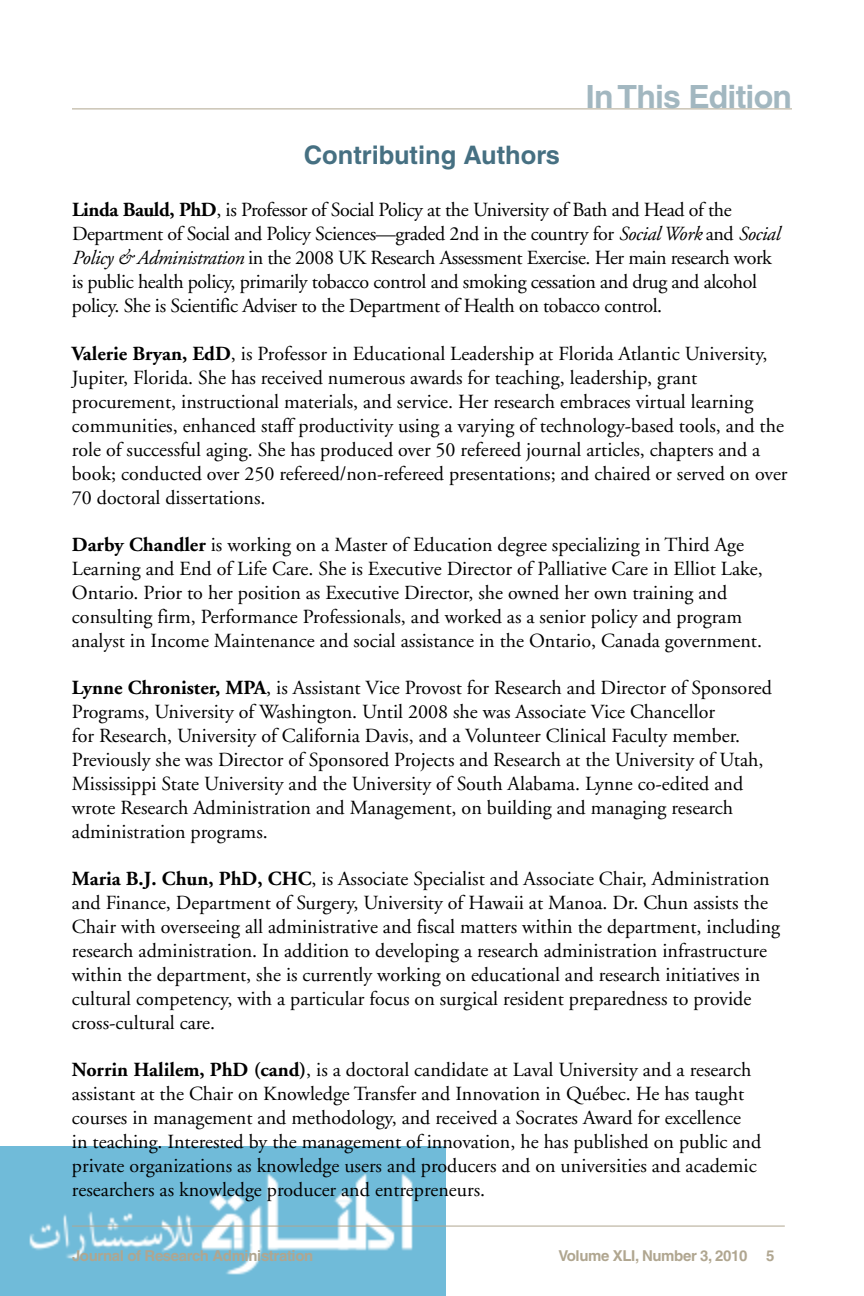
<style>
.page{position:relative;width:864px;height:1296px;background:#fff}
.page>*{position:absolute;margin:0;border:0;box-sizing:border-box;transform-origin:0 0}
.t1{font:700 32px "Helvetica";letter-spacing:-.025em;color:#a2b7c0}
.t2{font:700 25.6px "Helvetica";color:#467082}
.t3{font:20px/24px "Adobe Garamond";color:#000}
.t4{font:20px/24px "Adobe Garamond";letter-spacing:-.02em;color:#000}
.t5{font:700 15px "Helvetica";letter-spacing:-.025em;color:#b0a690}
.s1{font-weight:700}
.s2{font-style:italic}
</style>
<div class="page">
<img style="left:0;top:1146px;width:446px;height:150px">
<hr style="left:72px;top:1226px;width:713px;height:1px;background:#b0a690">
<hr style="left:72px;top:108px;width:720px;height:1px;background:#b0a690">
<h1 class="t1" style="left:586px;top:78px;width:208px">In This Edition</h1>
<p class="t2" style="left:304px;top:139px;width:258px">Contributing Authors</p>
<p class="t4" style="left:72px;top:199px;width:709px"><span class="s1">Linda Bauld, PhD</span>, is Professor of Social Policy at the University of Bath and Head of the Department of Social and Policy Sciences—graded 2nd in the country for <span class="s2">Social Work</span> and <span class="s2">Social Policy &amp; Administration</span> in the 2008 UK Research Assessment Exercise. Her main research work is public health policy, primarily tobacco control and smoking cessation and drug and alcohol policy. She is Scientific Adviser to the Department of Health on tobacco control.</p>
<p class="t3" style="left:72px;top:342px;width:717px"><span class="s1">Valerie Bryan, EdD</span>, is Professor in Educational Leadership at Florida Atlantic University, Jupiter, Florida. She has received numerous awards for teaching, leadership, grant procurement, instructional materials, and service. Her research embraces virtual learning communities, enhanced staff productivity using a varying of technology-based tools, and the role of successful aging. She has produced over 50 refereed journal articles, chapters and a book; conducted over 250 refereed/non-refereed presentations; and chaired or served on over 70 doctoral dissertations.</p>
<p class="t3" style="left:72px;top:533px;width:692px"><span class="s1">Darby Chandler</span> is working on a Master of Education degree specializing in Third Age Learning and End of Life Care. She is Executive Director of Palliative Care in Elliot Lake, Ontario. Prior to her position as Executive Director, she owned her own training and consulting firm, Performance Professionals, and worked as a senior policy and program analyst in Income Maintenance and social assistance in the Ontario, Canada government.</p>
<p class="t3" style="left:72px;top:676px;width:701px"><span class="s1">Lynne Chronister, MPA</span>, is Assistant Vice Provost for Research and Director of Sponsored Programs, University of Washington. Until 2008 she was Associate Vice Chancellor<br>for Research, University of California Davis, and a Volunteer Clinical Faculty member.<br>Previously she was Director of Sponsored Projects and Research at the University of Utah, Mississippi State University and the University of South Alabama. Lynne co-edited and wrote Research Administration and Management, on building and managing research administration programs.</p>
<p class="t3" style="left:72px;top:867px;width:710px"><span class="s1">Maria B.J. Chun, PhD, CHC</span>, is Associate Specialist and Associate Chair, Administration and Finance, Department of Surgery, University of Hawaii at Manoa. Dr. Chun assists the Chair with overseeing all administrative and fiscal matters within the department, including research administration. In addition to developing a research administration infrastructure within the department, she is currently working on educational and research initiatives in cultural competency, with a particular focus on surgical resident preparedness to provide cross-cultural care.</p>
<p class="t3" style="left:72px;top:1058px;width:691px"><span class="s1">Norrin Halilem, PhD (cand)</span>, is a doctoral candidate at Laval University and a research assistant at the Chair on Knowledge Transfer and Innovation in Québec. He has taught courses in management and methodology, and received a Socrates Award for excellence in teaching. Interested by the management of innovation, he has published on public and private organizations as knowledge users and producers and on universities and academic researchers as knowledge producer and entrepreneurs.</p>
<p class="t5" style="left:72px;top:1246px;width:243px">Journal of Research Administration</p>
<p class="t5" style="left:558px;top:1246px;width:217px">Volume XLI, Number 3, 2010 5</p>
</div>
